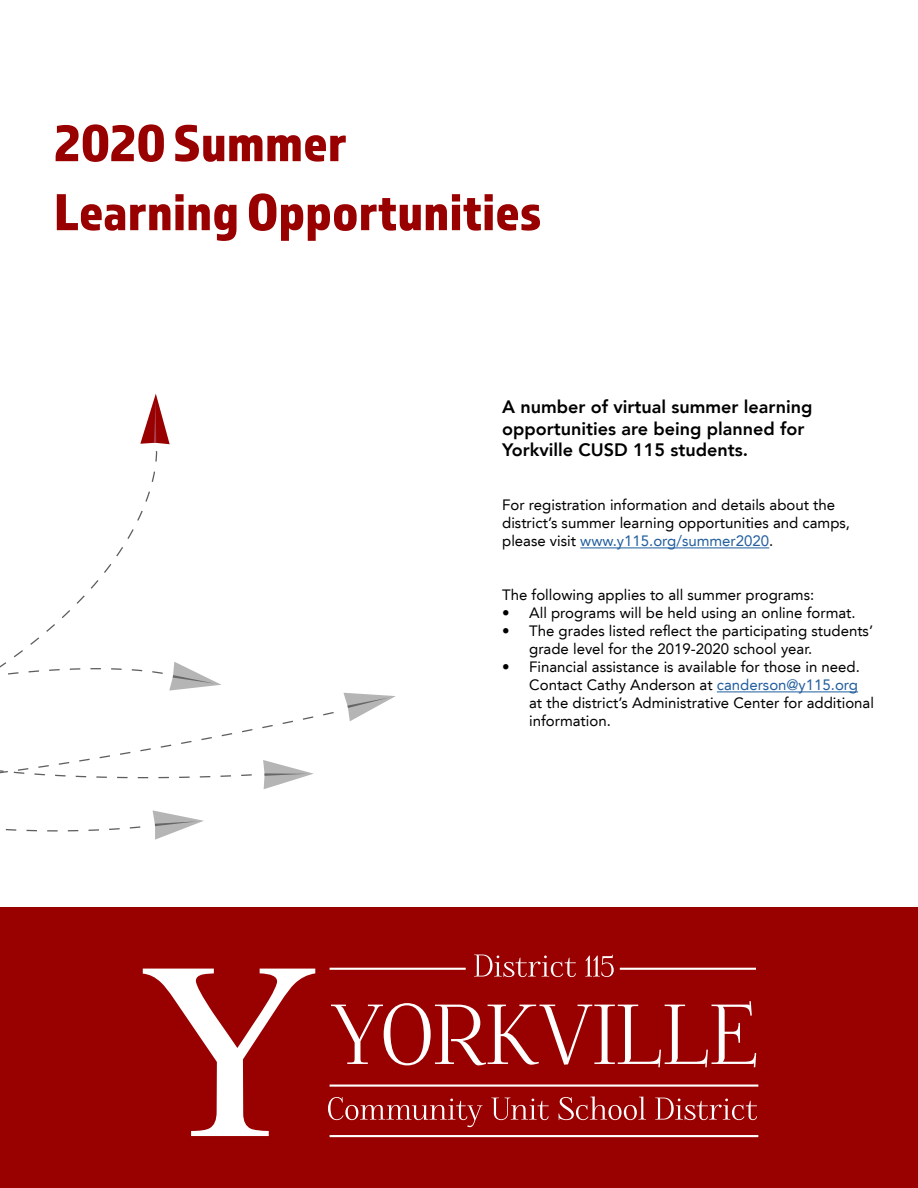
<style>
.page{position:relative;width:918px;height:1188px;background:#fff}
.page>*{position:absolute;margin:0;border:0;box-sizing:border-box;transform-origin:0 0}
.t1{font:54px/69px "Almaq Refined";color:#900}
.t2{font:800 18px/21.6px "Avenir LT";color:#000}
.t3{font:15px/18px "Avenir LT";color:#000}
.s1{color:#215e9e}
</style>
<div class="page">
<div style="left:0;top:907px;width:918px;height:281px;background:#900"></div>
<svg style="left:140px;top:394px;width:30px;height:50px"></svg>
<svg style="left:343px;top:693px;width:53px;height:28px"></svg>
<svg style="left:90px;top:451px;width:67px;height:138px"></svg>
<svg style="left:5px;top:810px;width:199px;height:30px"></svg>
<svg style="left:0;top:656px;width:334px;height:132px"></svg>
<svg style="left:143px;top:969px;width:172px;height:167px"></svg>
<svg style="left:331px;top:1001px;width:425px;height:66px"></svg>
<svg style="left:328px;top:1097px;width:155px;height:30px"></svg>
<svg style="left:491px;top:1098px;width:58px;height:22px"></svg>
<svg style="left:558px;top:1096px;width:88px;height:24px"></svg>
<svg style="left:655px;top:1098px;width:102px;height:22px"></svg>
<svg style="left:474px;top:955px;width:102px;height:22px"></svg>
<svg style="left:585px;top:955px;width:29px;height:22px"></svg>
<hr style="left:620px;top:968px;width:136px;height:2px;background:#fff">
<hr style="left:330px;top:968px;width:136px;height:2px;background:#fff">
<hr style="left:330px;top:1085px;width:428px;height:2px;background:#fff">
<hr style="left:330px;top:1135px;width:428px;height:2px;background:#fff">
<hr style="left:580px;top:548px;width:189px;height:1px;background:#215e9e">
<hr style="left:717px;top:692px;width:141px;height:1px;background:#215e9e">
<h1 class="t1" style="left:54px;top:107px;width:489px">2020 Summer<br>Learning Opportunities</h1>
<p class="t2" style="left:502px;top:396px;width:312px">A number of virtual summer learning opportunities are being planned for<br>Yorkville CUSD 115 students.</p>
<p class="t3" style="left:502px;top:496px;width:349px">For registration information and details about the district’s summer learning opportunities and camps, please visit <span class="s1">www.y115.org/summer2020</span>.</p>
<p class="t3" style="left:502px;top:586px;width:314px">The following applies to all summer programs:</p>
<p class="t3" style="left:502px;top:604px;width:355px">• All programs will be held using an online format.</p>
<p class="t3" style="left:529px;top:622px;width:345px;text-indent:-27px">• The grades listed reflect the participating students’ grade level for the 2019-2020 school year.</p>
<p class="t3" style="left:529px;top:658px;width:346px;text-indent:-27px">• Financial assistance is available for those in need.<br>Contact Cathy Anderson at <span class="s1">canderson@y115.org </span>at the district’s Administrative Center for additional information.</p>
</div>
